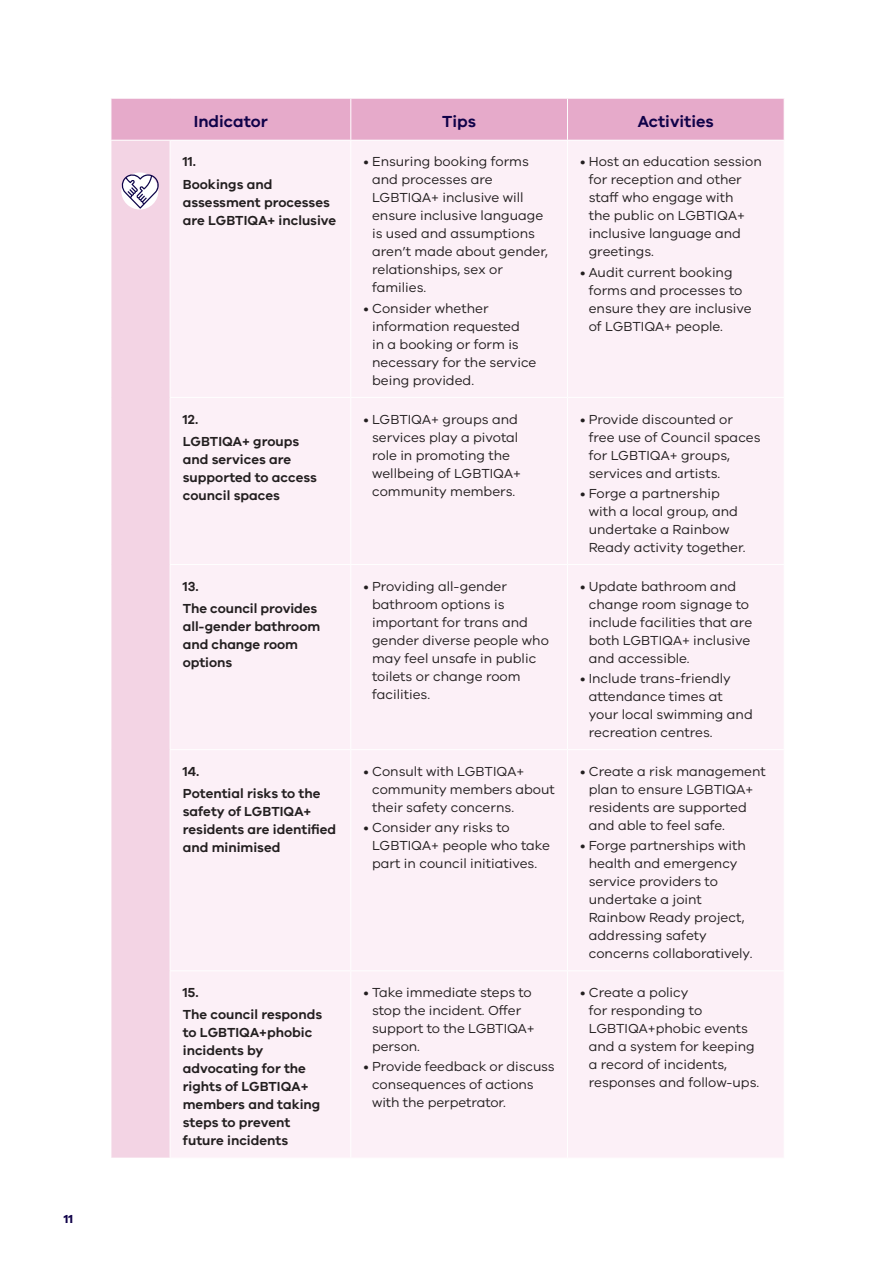
<style>
.page{position:relative;width:893px;height:1263px;background:#fff}
.page>*{position:absolute;margin:0;border:0;box-sizing:border-box;transform-origin:0 0}
.Heading_3_Text{font:600 16.5px "VIC";color:#100249}
.t1{font:13.5px/18px "VIC";color:#231f20}
.Table_Body{font:600 13.5px/18px "VIC";color:#231f20}
.t2{font:700 12px "VIC";color:#100249}
</style>
<div class="page">
<div style="left:112px;top:99px;width:672px;height:41px;background:#e6aaca"></div>
<div style="left:111px;top:140px;width:59px;height:1018px;background:#f3d4e4"></div>
<div style="left:171px;top:141px;width:613px;height:1016px;background:#fcf0f7"></div>
<hr style="left:350px;top:99px;width:1px;height:41px;background:#fff">
<hr style="left:567px;top:99px;width:1px;height:41px;background:#fff">
<hr style="left:111px;top:140px;width:59px;height:1px;background:#fff">
<hr style="left:111px;top:141px;width:1px;height:256px;background:#fff">
<hr style="left:350px;top:141px;width:1px;height:256px;background:#fff">
<hr style="left:567px;top:141px;width:1px;height:256px;background:#fff">
<hr style="left:111px;top:397px;width:1px;height:167px;background:#fff">
<hr style="left:170px;top:397px;width:181px;height:1px;background:#fff">
<hr style="left:351px;top:397px;width:216px;height:1px;background:#fff">
<hr style="left:350px;top:398px;width:1px;height:166px;background:#fff">
<hr style="left:567px;top:397px;width:217px;height:1px;background:#fff">
<hr style="left:567px;top:398px;width:1px;height:166px;background:#fff">
<hr style="left:111px;top:564px;width:1px;height:186px;background:#fff">
<hr style="left:170px;top:564px;width:181px;height:1px;background:#fff">
<hr style="left:351px;top:564px;width:216px;height:1px;background:#fff">
<hr style="left:350px;top:565px;width:1px;height:184px;background:#fff">
<hr style="left:567px;top:564px;width:217px;height:1px;background:#fff">
<hr style="left:567px;top:565px;width:1px;height:184px;background:#fff">
<hr style="left:111px;top:750px;width:1px;height:221px;background:#fff">
<hr style="left:170px;top:749px;width:181px;height:1px;background:#fff">
<hr style="left:351px;top:749px;width:216px;height:1px;background:#fff">
<hr style="left:350px;top:750px;width:1px;height:220px;background:#fff">
<hr style="left:567px;top:749px;width:217px;height:1px;background:#fff">
<hr style="left:567px;top:750px;width:1px;height:220px;background:#fff">
<hr style="left:111px;top:971px;width:1px;height:187px;background:#fff">
<hr style="left:170px;top:970px;width:181px;height:1px;background:#fff">
<hr style="left:351px;top:970px;width:216px;height:1px;background:#fff">
<hr style="left:350px;top:971px;width:1px;height:187px;background:#fff">
<hr style="left:567px;top:970px;width:217px;height:1px;background:#fff">
<hr style="left:567px;top:971px;width:1px;height:187px;background:#fff">
<svg style="left:121px;top:172px;width:37px;height:38px"></svg>
<svg style="left:121px;top:173px;width:38px;height:36px"></svg>
<p class="t2" style="left:64px;top:1211px;width:11px">11</p>
<h3 class="Heading_3_Text" style="left:194px;top:112px;width:75px">Indicator</h3>
<h3 class="Heading_3_Text" style="left:442px;top:112px;width:35px">Tips</h3>
<h3 class="Heading_3_Text" style="left:638px;top:112px;width:78px">Activities</h3>
<p class="Table_Body" style="left:183px;top:152px;width:15px">11.</p>
<p class="Table_Body" style="left:183px;top:175px;width:155px">Bookings and assessment processes are LGBTIQA+ inclusive</p>
<p class="t1" style="left:372px;top:152px;width:177px;text-indent:-9px">• Ensuring booking forms and processes are<br>LGBTIQA+ inclusive will ensure inclusive language is used and assumptions aren’t made about gender, relationships, sex or families.</p>
<p class="t1" style="left:372px;top:299px;width:166px;text-indent:-9px">• Consider whether information requested<br>in a booking or form is necessary for the service being provided.</p>
<p class="t1" style="left:589px;top:152px;width:175px;text-indent:-9px">• Host an education session for reception and other staff who engage with<br>the public on LGBTIQA+ inclusive language and greetings.</p>
<p class="t1" style="left:589px;top:263px;width:164px;text-indent:-9px">• Audit current booking forms and processes to ensure they are inclusive of LGBTIQA+ people.</p>
<p class="Table_Body" style="left:183px;top:410px;width:17px">12.</p>
<p class="Table_Body" style="left:183px;top:432px;width:136px">LGBTIQA+ groups and services are supported to access council spaces</p>
<p class="Table_Body" style="left:183px;top:577px;width:17px">13.</p>
<p class="Table_Body" style="left:183px;top:599px;width:139px">The council provides all-gender bathroom and change room options</p>
<p class="Table_Body" style="left:183px;top:762px;width:18px">14.</p>
<p class="Table_Body" style="left:183px;top:784px;width:155px">Potential risks to the safety of LGBTIQA+ residents are identified and minimised</p>
<p class="Table_Body" style="left:183px;top:983px;width:17px">15.</p>
<p class="Table_Body" style="left:183px;top:1005px;width:141px">The council responds to LGBTIQA+phobic incidents by advocating for the rights of LGBTIQA+ members and taking steps to prevent future incidents</p>
<p class="t1" style="left:372px;top:410px;width:150px;text-indent:-9px">• LGBTIQA+ groups and services play a pivotal role in promoting the wellbeing of LGBTIQA+ community members.</p>
<p class="t1" style="left:589px;top:410px;width:173px;text-indent:-9px">• Provide discounted or free use of Council spaces for LGBTIQA+ groups, services and artists.</p>
<p class="t1" style="left:589px;top:484px;width:158px;text-indent:-9px">• Forge a partnership with a local group, and undertake a Rainbow<br>Ready activity together.</p>
<p class="t1" style="left:372px;top:577px;width:178px;text-indent:-9px">• Providing all-gender bathroom options is important for trans and gender diverse people who may feel unsafe in public toilets or change room facilities.</p>
<p class="t1" style="left:589px;top:577px;width:165px;text-indent:-9px">• Update bathroom and change room signage to include facilities that are both LGBTIQA+ inclusive and accessible.</p>
<p class="t1" style="left:589px;top:669px;width:165px;text-indent:-9px">• Include trans-friendly attendance times at your local swimming and recreation centres.</p>
<p class="t1" style="left:372px;top:762px;width:184px;text-indent:-9px">• Consult with LGBTIQA+ community members about their safety concerns.</p>
<p class="t1" style="left:372px;top:818px;width:180px;text-indent:-9px">• Consider any risks to<br>LGBTIQA+ people who take part in council initiatives.</p>
<p class="t1" style="left:372px;top:983px;width:164px;text-indent:-9px">• Take immediate steps to stop the incident. Offer support to the LGBTIQA+ person.</p>
<p class="t1" style="left:372px;top:1057px;width:184px;text-indent:-9px">• Provide feedback or discuss consequences of actions with the perpetrator.</p>
<p class="t1" style="left:589px;top:762px;width:178px;text-indent:-9px">• Create a risk management plan to ensure LGBTIQA+ residents are supported and able to feel safe.</p>
<p class="t1" style="left:589px;top:836px;width:165px;text-indent:-9px">• Forge partnerships with health and emergency service providers to undertake a joint<br>Rainbow Ready project, addressing safety concerns collaboratively.</p>
<p class="t1" style="left:589px;top:983px;width:172px;text-indent:-9px">• Create a policy<br>for responding to<br>LGBTIQA+phobic events and a system for keeping a record of incidents, responses and follow-ups.</p>
</div>
